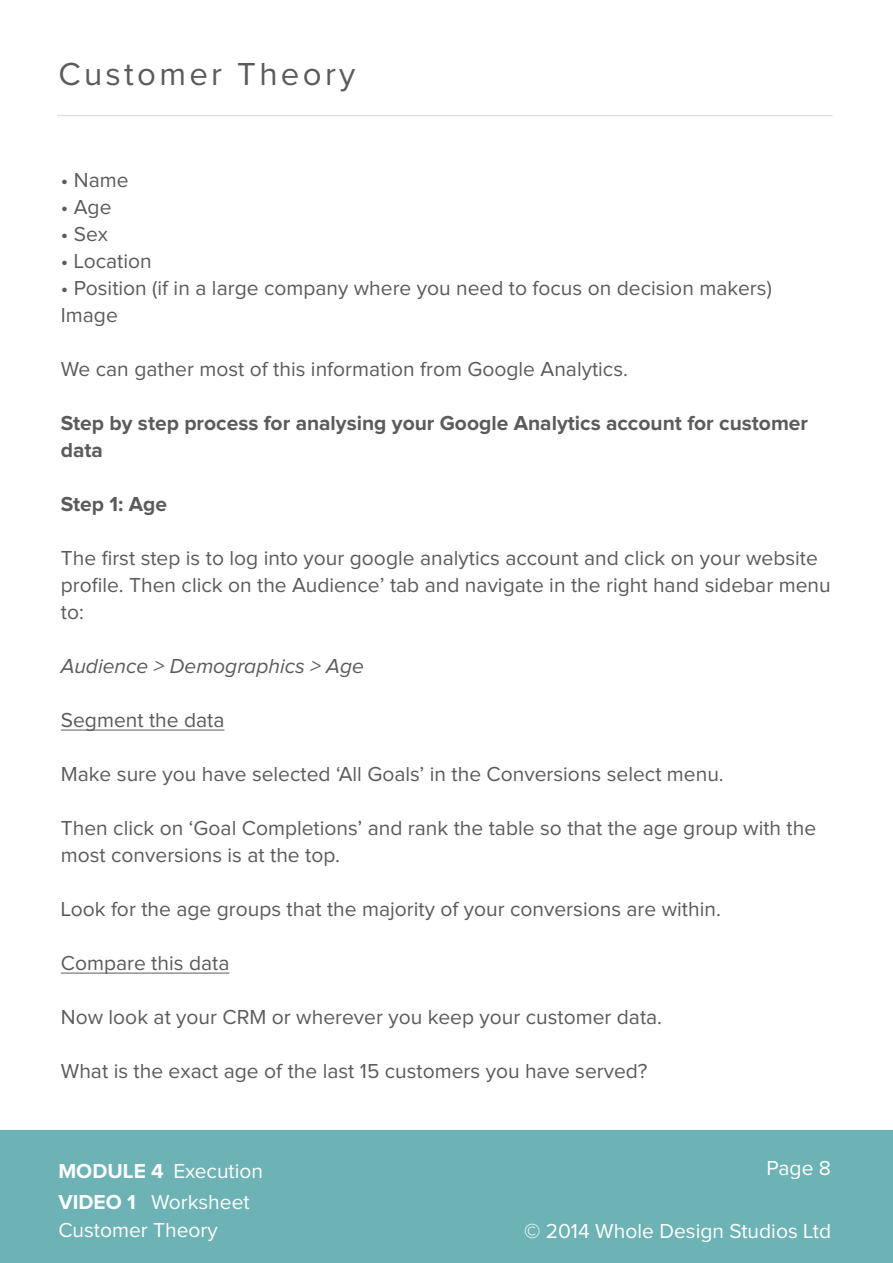
<style>
.page{position:relative;width:893px;height:1263px;background:#fff}
.page>*{position:absolute;margin:0;border:0;box-sizing:border-box;transform-origin:0 0}
.t1{font:33px "Proxima Nova";letter-spacing:.1em;color:#5b5b5e}
.t2{font:21px/27px "Proxima Nova";color:#5b5b5e}
.t3{font:700 21px/27px "Proxima Nova";color:#5b5b5e}
.t4{font:21px/28.3px "Proxima Nova";color:#fff}
.t5{font:italic 21px "Proxima Nova";color:#5b5b5e}
.t6{font:700 21px "Proxima Nova";color:#fff}
</style>
<div class="page">
<div style="left:0;top:1129px;width:893px;height:134px;background:#6db2b4"></div>
<hr style="left:61px;top:730px;width:164px;height:1px;background:#5b5b5e">
<hr style="left:61px;top:973px;width:168px;height:1px;background:#5b5b5e">
<hr style="left:57px;top:115px;width:775px;height:1px;background:#5b5b5e">
<h1 class="t1" style="left:58px;top:59px;width:298px">Customer Theory</h1>
<p class="t2" style="left:61px;top:168px;width:69px">• Name</p>
<p class="t2" style="left:61px;top:195px;width:52px">• Age</p>
<p class="t2" style="left:61px;top:222px;width:49px">• Sex</p>
<p class="t2" style="left:61px;top:249px;width:92px">• Location</p>
<p class="t2" style="left:61px;top:276px;width:712px">• Position (if in a large company where you need to focus on decision makers)<br>Image</p>
<p class="t2" style="left:61px;top:357px;width:569px">We can gather most of this information from Google Analytics.</p>
<p class="t3" style="left:61px;top:411px;width:749px">Step by step process for analysing your Google Analytics account for customer data</p>
<p class="t3" style="left:61px;top:492px;width:108px">Step 1: Age</p>
<p class="t2" style="left:61px;top:546px;width:771px">The first step is to log into your google analytics account and click on your website profile. Then click on the Audience’ tab and navigate in the right hand sidebar menu to:</p>
<p class="t5" style="left:61px;top:657px;width:305px">Audience &gt; Demographics &gt; Age</p>
<p class="t2" style="left:61px;top:708px;width:165px">Segment the data</p>
<p class="t2" style="left:61px;top:762px;width:664px">Make sure you have selected ‘All Goals’ in the Conversions select menu.</p>
<p class="t2" style="left:61px;top:816px;width:757px">Then click on ‘Goal Completions’ and rank the table so that the age group with the most conversions is at the top.</p>
<p class="t2" style="left:61px;top:897px;width:661px">Look for the age groups that the majority of your conversions are within.</p>
<p class="t2" style="left:61px;top:951px;width:170px">Compare this data</p>
<p class="t2" style="left:61px;top:1005px;width:603px">Now look at your CRM or wherever you keep your customer data.</p>
<p class="t2" style="left:61px;top:1059px;width:588px">What is the exact age of the last 15 customers you have served?</p>
<p class="t6" style="left:58px;top:1161px;width:107px">MODULE 4</p>
<p class="t4" style="left:767px;top:1155px;width:66px">Page 8</p>
<p class="t4" style="left:173px;top:1158px;width:91px">Execution</p>
<p class="t6" style="left:58px;top:1192px;width:79px">VIDEO 1</p>
<p class="t4" style="left:58px;top:1188px;width:193px;text-indent:93px">Worksheet<br>Customer Theory</p>
<p class="t4" style="left:524px;top:1217px;width:309px">© 2014 Whole Design Studios Ltd</p>
</div>
